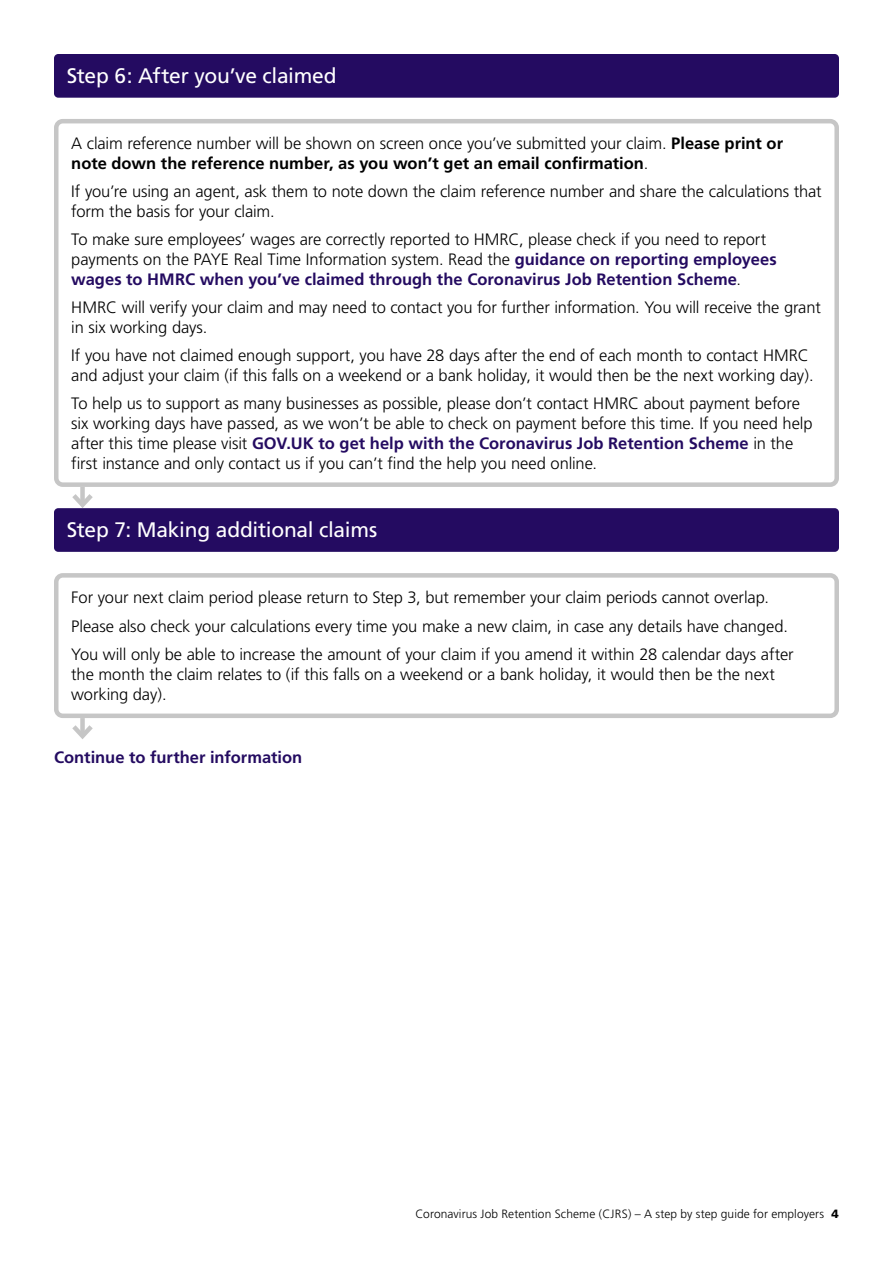
<style>
.page{position:relative;width:893px;height:1263px;background:#fff}
.page>*{position:absolute;margin:0;border:0;box-sizing:border-box;transform-origin:0 0}
.pull_out_heading_1{font:21px "Frutiger";letter-spacing:-.015em;color:#fff}
.Body{font:300 16.5px/19.8px "Frutiger";letter-spacing:-.005em;color:#000}
.Body-2{font:700 16.5px/19.8px "Frutiger";color:#000}
.Heading_2{font:700 16.5px "Frutiger";color:#240b61}
.t1{font:300 12px "Frutiger";letter-spacing:.01em;color:#000}
.s1{font-weight:300}
.s2{font-weight:700;color:#240b61}
.s3{font-weight:900}
</style>
<div class="page">
<div style="left:54px;top:54px;width:785px;height:44px;background:#240b61;border-radius:4px"></div>
<div style="left:54px;top:508px;width:785px;height:44px;background:#240b61;border-radius:4px"></div>
<div style="left:54px;top:119px;width:785px;height:368px;border:4px solid #c6c6c6;border-radius:7px"></div>
<div style="left:54px;top:573px;width:785px;height:145px;border:4px solid #c6c6c6;border-radius:7px"></div>
<div style="left:80px;top:487px;width:5px;height:18px;background:#c6c6c6"></div>
<svg style="left:68px;top:489px;width:29px;height:20px"></svg>
<div style="left:80px;top:718px;width:5px;height:18px;background:#c6c6c6"></div>
<svg style="left:72px;top:720px;width:21px;height:19px"></svg>
<h1 class="pull_out_heading_1" style="left:67px;top:63px;width:272px">Step 6: After you’ve claimed</h1>
<p class="Body-2" style="left:71px;top:133px;width:713px"><span class="s1">A claim reference number will be shown on screen once you’ve submitted your claim.</span> Please print or note down the reference number, as you won’t get an email confirmation<span class="s1">.</span></p>
<p class="Body" style="left:71px;top:182px;width:752px">If you’re using an agent, ask them to note down the claim reference number and share the calculations that form the basis for your claim.</p>
<p class="Body" style="left:71px;top:230px;width:707px">To make sure employees’ wages are correctly reported to HMRC, please check if you need to report payments on the PAYE Real Time Information system. Read the <span class="s2">guidance on reporting employees wages to HMRC when you’ve claimed through the Coronavirus Job Retention Scheme</span>.</p>
<p class="Body" style="left:71px;top:298px;width:751px">HMRC will verify your claim and may need to contact you for further information. You will receive the grant in six working days.</p>
<p class="Body" style="left:71px;top:346px;width:744px">If you have not claimed enough support, you have 28 days after the end of each month to contact HMRC and adjust your claim (if this falls on a weekend or a bank holiday, it would then be the next working day).</p>
<p class="Body" style="left:71px;top:394px;width:743px">To help us to support as many businesses as possible, please don’t contact HMRC about payment before six working days have passed, as we won’t be able to check on payment before this time. If you need help after this time please visit <span class="s2">GOV.UK to get help with the Coronavirus Job Retention Scheme</span> in the first instance and only contact us if you can’t find the help you need online.</p>
<h1 class="pull_out_heading_1" style="left:67px;top:518px;width:312px">Step 7: Making additional claims</h1>
<p class="Body" style="left:71px;top:588px;width:699px">For your next claim period please return to Step 3, but remember your claim periods cannot overlap.</p>
<p class="Body" style="left:71px;top:616px;width:718px">Please also check your calculations every time you make a new claim, in case any details have changed.</p>
<p class="Body" style="left:71px;top:644px;width:724px">You will only be able to increase the amount of your claim if you amend it within 28 calendar days after the month the claim relates to (if this falls on a weekend or a bank holiday, it would then be the next working day).</p>
<h2 class="Heading_2" style="left:54px;top:747px;width:250px">Continue to further information</h2>
<p class="t1" style="left:415px;top:1207px;width:425px">Coronavirus Job Retention Scheme (CJRS) – A step by step guide for employers <span class="s3">4</span></p>
</div>
